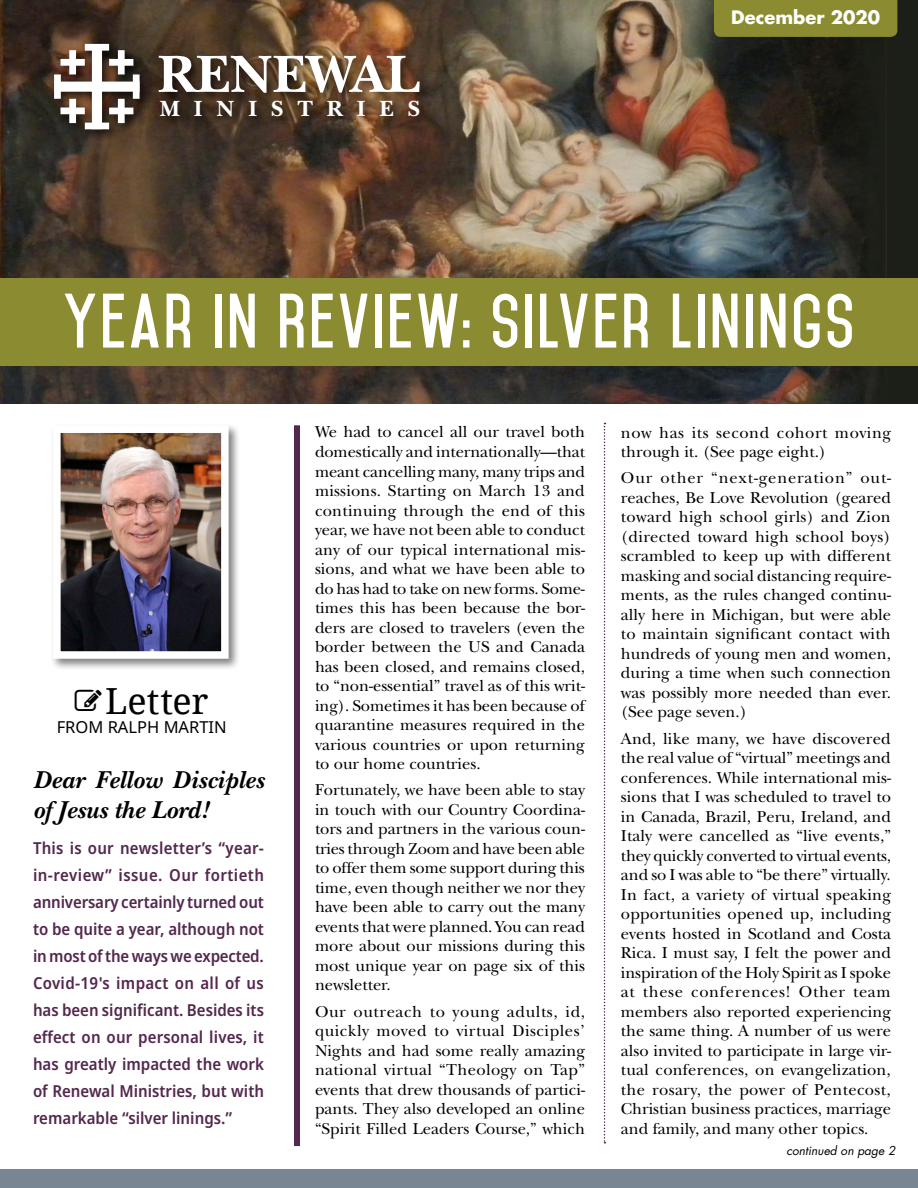
<style>
.page{position:relative;width:918px;height:1188px;background:#fff}
.page>*{position:absolute;margin:0;border:0;box-sizing:border-box;transform-origin:0 0}
.t1{font:700 66px "Mohave";letter-spacing:.03em;color:#fff}
.t2{font:700 54.75px "New Baskerville";color:#fff}
.t3{font:36px "Noto Serif";color:#000}
.t4{font:italic 700 25.5px/30px "New Baskerville";letter-spacing:.005em;color:#000}
.t5{font:700 22.95px "New Baskerville";letter-spacing:.605em;color:#fff}
.t6{font:700 18px "Futura";color:#fff}
.t7{font:16.5px/19.5px "New Baskerville";color:#000;text-align:justify}
.t8{font:600 semi-condensed 16.5px/27px "Noto Sans";color:#54284e;text-align:justify}
.t9{font:16.5px/19.5px "New Baskerville";letter-spacing:.035em;color:#000}
.t10{font:16.5px "Noto Sans";color:#000}
.t11{font:italic 12px "Futura";color:#000}
</style>
<div class="page">
<div style="left:0;top:0;width:918px;height:404px;background:#1c1f18"></div>
<img style="left:0;top:0;width:887px;height:404px">
<div style="left:0;top:278px;width:918px;height:87px;background:#8b8c31"></div>
<div style="left:714px;top:0;width:183px;height:37px;background:#8b8c31"></div>
<svg style="left:604px;top:423px;width:1px;height:720px"></svg>
<div style="left:294px;top:425px;width:6px;height:721px;background:#54284e"></div>
<div style="left:0;top:1170px;width:918px;height:18px;background:#778692"></div>
<div style="left:50px;top:39px;width:102px;height:102px;background:#000;opacity:.75"></div>
<div style="left:92px;top:44px;width:10px;height:85px;background:#fff"></div>
<div style="left:54px;top:82px;width:86px;height:10px;background:#fff"></div>
<div style="left:69px;top:50px;width:7px;height:24px;background:#fff"></div>
<div style="left:61px;top:59px;width:24px;height:7px;background:#fff"></div>
<div style="left:118px;top:50px;width:7px;height:24px;background:#fff"></div>
<div style="left:109px;top:59px;width:24px;height:7px;background:#fff"></div>
<div style="left:118px;top:99px;width:7px;height:24px;background:#fff"></div>
<div style="left:109px;top:108px;width:24px;height:6px;background:#fff"></div>
<div style="left:69px;top:99px;width:7px;height:24px;background:#fff"></div>
<div style="left:61px;top:108px;width:24px;height:6px;background:#fff"></div>
<div style="left:85px;top:44px;width:24px;height:7px;background:#fff"></div>
<div style="left:133px;top:74px;width:7px;height:25px;background:#fff"></div>
<div style="left:54px;top:74px;width:7px;height:25px;background:#fff"></div>
<div style="left:85px;top:123px;width:24px;height:6px;background:#fff"></div>
<div style="left:155px;top:51px;width:276px;height:53px;background:#000;opacity:.75"></div>
<div style="left:157px;top:96px;width:274px;height:32px;background:#000;opacity:.75"></div>
<div style="left:50px;top:423px;width:191px;height:248px;background:#000;opacity:.5"></div>
<img style="left:62px;top:434px;width:158px;height:216px">
<div style="left:53px;top:425px;width:176px;height:234px;border:8px solid #fff"></div>
<h2 class="t2" style="left:158px;top:42px;width:264px">RENEWAL</h2>
<h3 class="t5" style="left:160px;top:95px;width:262px">MINISTRIES</h3>
<p class="t6" style="left:731px;top:6px;width:150px">December 2020</p>
<h1 class="t1" style="left:63px;top:281px;width:793px">YEAR IN REVIEW: SILVER LININGS</h1>
<h3 class="t3" style="left:105px;top:676px;width:105px">Letter</h3>
<p class="t10" style="left:57px;top:716px;width:171px">FROM RALPH MARTIN</p>
<h3 class="t4" style="left:33px;top:765px;width:233px">Dear Fellow Disciples of Jesus the Lord!</h3>
<p class="t8" style="left:33px;top:835px;width:233px">This is our newsletter’s “year&shy;in-review” issue. Our fortieth anniversary certainly turned out to be quite a year, although not in most of the ways we expected.<br>Covid-19's impact on all of us has been significant. Besides its effect on our personal lives, it has greatly impacted the work of Renewal Ministries, but with remarkable “silver linings.”</p>
<p class="t7" style="left:315px;top:423px;width:272px">We had to cancel all our travel both domestically and internationally—that meant cancelling many, many trips and missions. Starting on March 13 and continuing through the end of this year, we have not been able to conduct any of our typical international mis&shy;sions, and what we have been able to do has had to take on new forms. Some&shy;times this has been because the bor&shy;ders are closed to travelers (even the border between the US and Canada has been closed, and remains closed, to “non-essential” travel as of this writ&shy;ing). Sometimes it has been because of quarantine measures required in the various countries or upon returning to our home countries.</p>
<p class="t7" style="left:315px;top:780px;width:272px">Fortunately, we have been able to stay in touch with our Country Coordina&shy;tors and partners in the various coun&shy;tries through Zoom and have been able to offer them some support during this time, even though neither we nor they have been able to carry out the many events that were planned. You can read more about our missions during this most unique year on page six of this newsletter.</p>
<p class="t7" style="left:315px;top:1002px;width:272px">Our outreach to young adults, id, quickly moved to virtual Disciples’ Nights and had some really amazing national virtual “Theology on Tap” events that drew thousands of partici&shy;pants. They also developed an online “Spirit Filled Leaders Course,” which</p>
<p class="t9" style="left:621px;top:423px;width:272px">now has its second cohort moving through it. (See page eight.)</p>
<p class="t7" style="left:621px;top:468px;width:272px">Our other “next-generation” out&shy;reaches, Be Love Revolution (geared toward high school girls) and Zion (directed toward high school boys) scrambled to keep up with different masking and social distancing require&shy;ments, as the rules changed continu&shy;ally here in Michigan, but were able to maintain significant contact with hundreds of young men and women, during a time when such connection was possibly more needed than ever. (See page seven.)</p>
<p class="t7" style="left:621px;top:729px;width:272px">And, like many, we have discovered the real value of “virtual” meetings and conferences. While international mis&shy;sions that I was scheduled to travel to in Canada, Brazil, Peru, Ireland, and Italy were cancelled as “live events,” they quickly converted to virtual events, and so I was able to “be there” virtually.<br>In fact, a variety of virtual speaking opportunities opened up, including events hosted in Scotland and Costa Rica. I must say, I felt the power and inspiration of the Holy Spirit as I spoke at these conferences! Other team members also reported experiencing the same thing. A number of us were also invited to participate in large vir&shy;tual conferences, on evangelization, the rosary, the power of Pentecost, Christian business practices, marriage and family, and many other topics.</p>
<p class="t11" style="left:786px;top:1143px;width:111px">continued on page 2</p>
</div>
